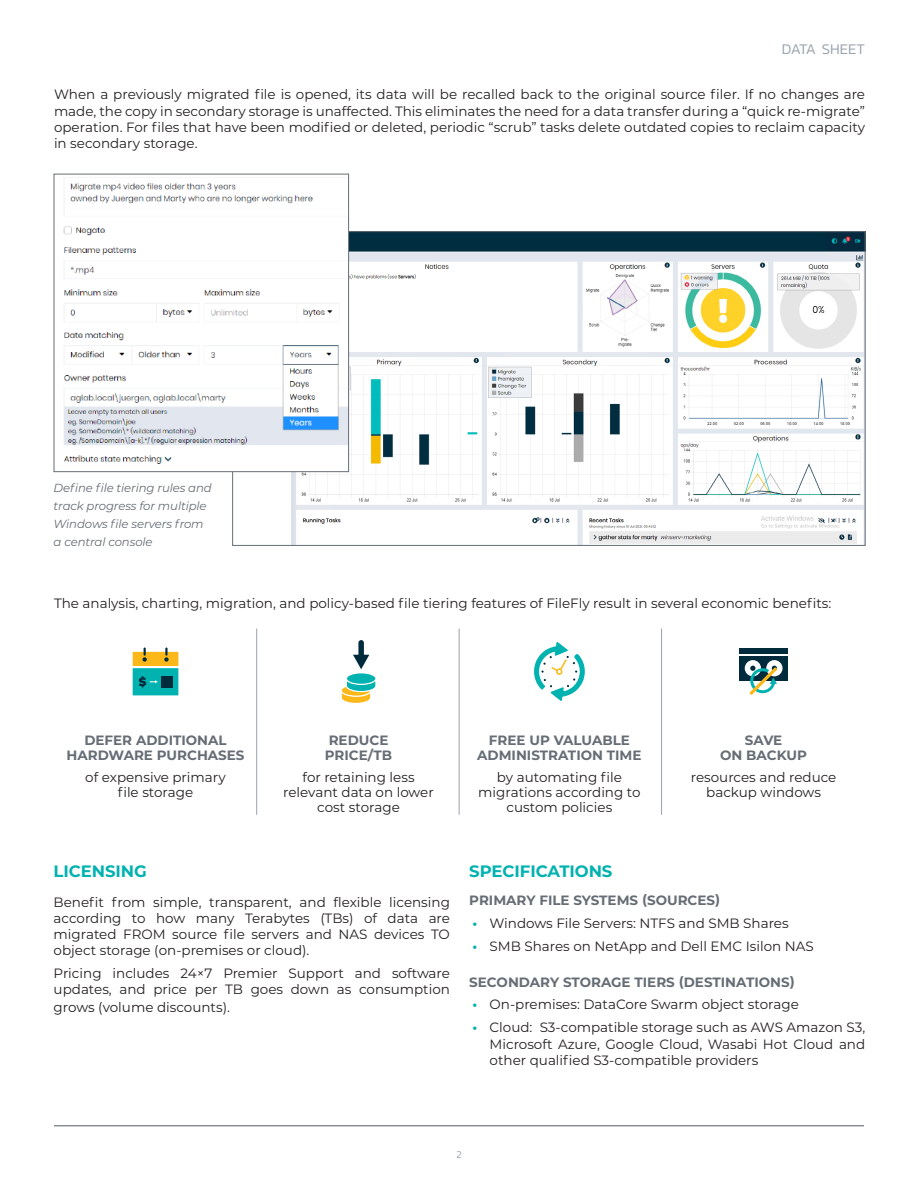
<style>
.page{position:relative;width:918px;height:1188px;background:#fff}
.page>*{position:absolute;margin:0;border:0;box-sizing:border-box;transform-origin:0 0}
.Section_title{font:700 16.5px "Montserrat";letter-spacing:-.005em;color:#00b2b0}
.t1{font:300 15px "Kanit";color:#99a3ad}
.General_Text{font:13.5px/16.2px "Montserrat";color:#231f20;text-align:justify}
.Non-numbered_bullets{font:13.5px/15px "Montserrat";color:#231f20;text-align:center}
.General_Text-2{font:700 13.5px/15px "Montserrat";color:#666d75;text-align:center}
.General_Text-3{font:italic 11.7px/18px "Montserrat";letter-spacing:-.01em;color:#666d75}
.t2{font:300 10.5px "Kanit";color:#99a3ad}
.s1{font-weight:700;color:#00b2b0}
</style>
<div class="page">
<hr style="left:54px;top:1125px;width:810px;height:1px;background:#666d75">
<img style="left:234px;top:233px;width:630px;height:311px">
<img style="left:63px;top:177px;width:284px;height:293px">
<div style="left:54px;top:174px;width:295px;height:298px;border:1px solid #666d75"></div>
<hr style="left:459px;top:629px;width:1px;height:186px;background:#99a3ad">
<hr style="left:661px;top:629px;width:1px;height:186px;background:#99a3ad">
<hr style="left:256px;top:629px;width:1px;height:186px;background:#99a3ad">
<svg style="left:534px;top:642px;width:51px;height:59px"></svg>
<div style="left:133px;top:668px;width:45px;height:27px;background:#00b2b0"></div>
<div style="left:133px;top:652px;width:45px;height:14px;background:#fcb818"></div>
<svg style="left:142px;top:648px;width:5px;height:14px"></svg>
<svg style="left:164px;top:648px;width:5px;height:14px"></svg>
<div style="left:161px;top:676px;width:11px;height:11px;background:#002b3d"></div>
<svg style="left:139px;top:676px;width:19px;height:11px"></svg>
<div style="left:358px;top:640px;width:6px;height:20px;background:#002b3d;border-radius:3px"></div>
<svg style="left:342px;top:655px;width:33px;height:48px"></svg>
<div style="left:739px;top:648px;width:49px;height:33px;background:#002b3d"></div>
<hr style="left:739px;top:654px;width:49px;height:2px;background:#fff">
<svg style="left:745px;top:660px;width:38px;height:35px"></svg>
<p class="t1" style="left:782px;top:38px;width:85px">DATA SHEET</p>
<p class="General_Text" style="left:54px;top:86px;width:813px">When a previously migrated file is opened, its data will be recalled back to the original source filer. If no changes are made, the copy in secondary storage is unaffected. This eliminates the need for a data transfer during a “quick re-migrate” operation. For files that have been modified or deleted, periodic “scrub” tasks delete outdated copies to reclaim capacity in secondary storage.</p>
<p class="General_Text-3" style="left:54px;top:479px;width:160px">Define file tiering rules and track progress for multiple<br>Windows file servers from a central console</p>
<p class="General_Text" style="left:54px;top:595px;width:779px">The analysis, charting, migration, and policy-based file tiering features of FileFly result in several economic benefits:</p>
<p class="General_Text-2" style="left:67px;top:732px;width:180px">DEFER ADDITIONAL<br>HARDWARE PURCHASES</p>
<p class="Non-numbered_bullets" style="left:85px;top:769px;width:142px">of expensive primary file storage</p>
<p class="General_Text-2" style="left:325px;top:732px;width:69px;text-align:left">REDUCE<br>PRICE/TB</p>
<p class="Non-numbered_bullets" style="left:283px;top:769px;width:152px">for retaining less relevant data on lower cost storage</p>
<p class="Section_title" style="left:54px;top:859px;width:95px">LICENSING</p>
<p class="General_Text" style="left:54px;top:893px;width:398px">Benefit from simple, transparent, and flexible licensing according to how many Terabytes (TBs) of data are migrated FROM source file servers and NAS devices TO object storage (on-premises or cloud).</p>
<p class="General_Text" style="left:54px;top:965px;width:398px">Pricing includes 24×7 Premier Support and software updates, and price per TB goes down as consumption</p>
<p class="General_Text" style="left:54px;top:999px;width:178px">grows (volume discounts).</p>
<p class="General_Text-2" style="left:477px;top:732px;width:166px">FREE UP VALUABLE<br>ADMINISTRATION TIME</p>
<p class="Non-numbered_bullets" style="left:478px;top:769px;width:164px">by automating file migrations according to custom policies</p>
<p class="General_Text-2" style="left:720px;top:732px;width:88px">SAVE<br>ON BACKUP</p>
<p class="Non-numbered_bullets" style="left:691px;top:769px;width:147px">resources and reduce backup windows</p>
<p class="Section_title" style="left:469px;top:859px;width:145px">SPECIFICATIONS</p>
<p class="General_Text-2" style="left:469px;top:892px;width:253px">PRIMARY FILE SYSTEMS (SOURCES)</p>
<p class="General_Text" style="left:473px;top:915px;width:318px"><span class="s1">•</span> Windows File Servers: NTFS and SMB Shares</p>
<p class="General_Text" style="left:473px;top:938px;width:343px"><span class="s1">•</span> SMB Shares on NetApp and Dell EMC Isilon NAS</p>
<p class="General_Text-2" style="left:469px;top:974px;width:327px">SECONDARY STORAGE TIERS (DESTINATIONS)</p>
<p class="General_Text" style="left:473px;top:996px;width:328px"><span class="s1">•</span> On-premises: DataCore Swarm object storage</p>
<p class="General_Text" style="left:490px;top:1019px;width:377px;text-indent:-17px"><span class="s1">•</span> Cloud: S3-compatible storage such as AWS Amazon S3, Microsoft Azure, Google Cloud, Wasabi Hot Cloud and other qualified S3-compatible providers</p>
<p class="t2" style="left:456px;top:1147px;width:7px">2</p>
</div>
